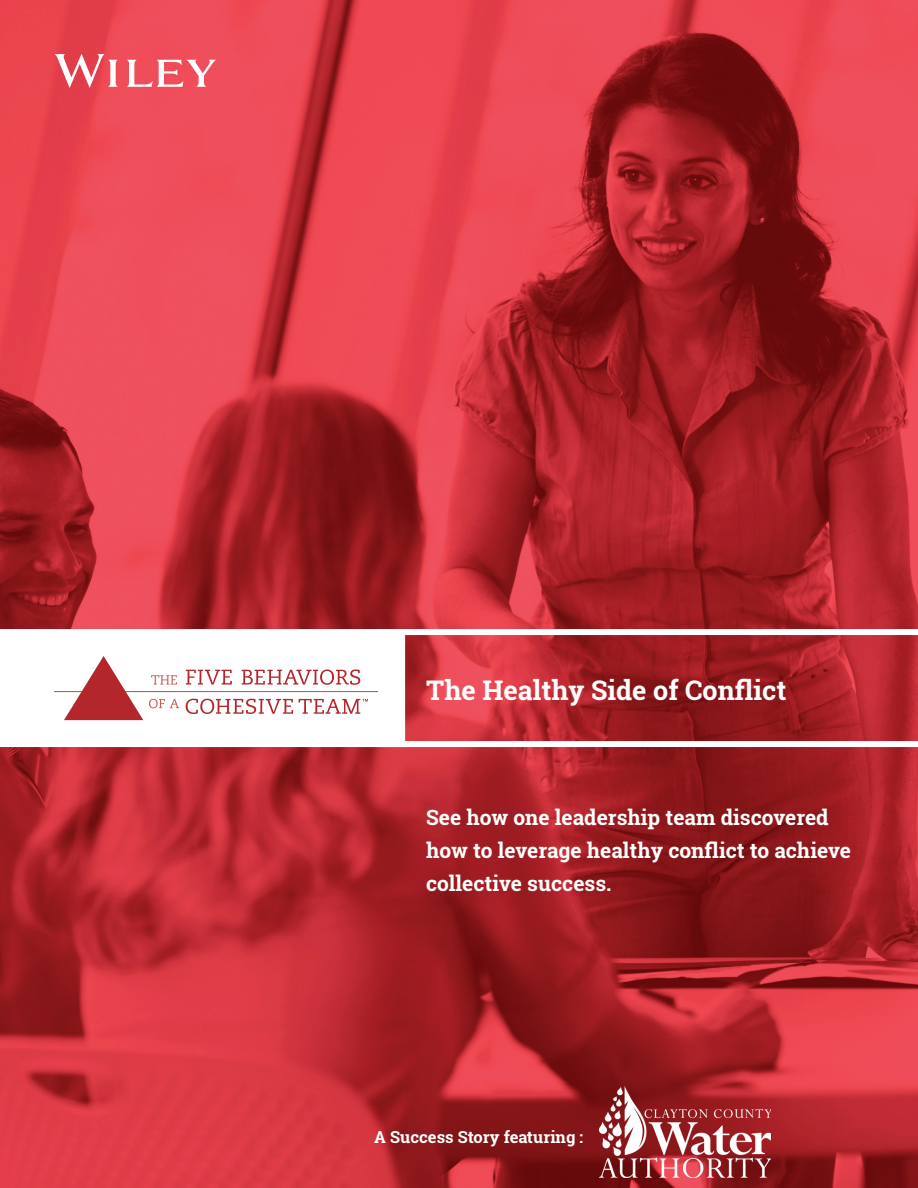
<style>
.page{position:relative;width:918px;height:1188px;background:#fff}
.page>*{position:absolute;margin:0;border:0;box-sizing:border-box;transform-origin:0 0}
.t1{font:700 27px "Roboto Slab";color:#fff}
.t2{font:700 21px/33px "Roboto Slab";color:#fff}
.t3{font:700 16.5px "Roboto Slab";color:#fff}
</style>
<div class="page">
<img style="left:0;top:0;width:918px;height:1188px">
<svg style="left:0;top:629px;width:377px;height:118px"></svg>
<svg style="left:377px;top:629px;width:541px;height:118px"></svg>
<svg style="left:54px;top:656px;width:324px;height:64px"></svg>
<svg style="left:55px;top:54px;width:161px;height:34px"></svg>
<img style="left:600px;top:1087px;width:171px;height:91px">
<p class="t1" style="left:426px;top:672px;width:362px">The Healthy Side of Conflict</p>
<p class="t2" style="left:426px;top:801px;width:426px">See how one leadership team discovered how to leverage healthy conflict to achieve collective success.</p>
<p class="t3" style="left:374px;top:1126px;width:210px">A Success Story featuring :</p>
</div>
